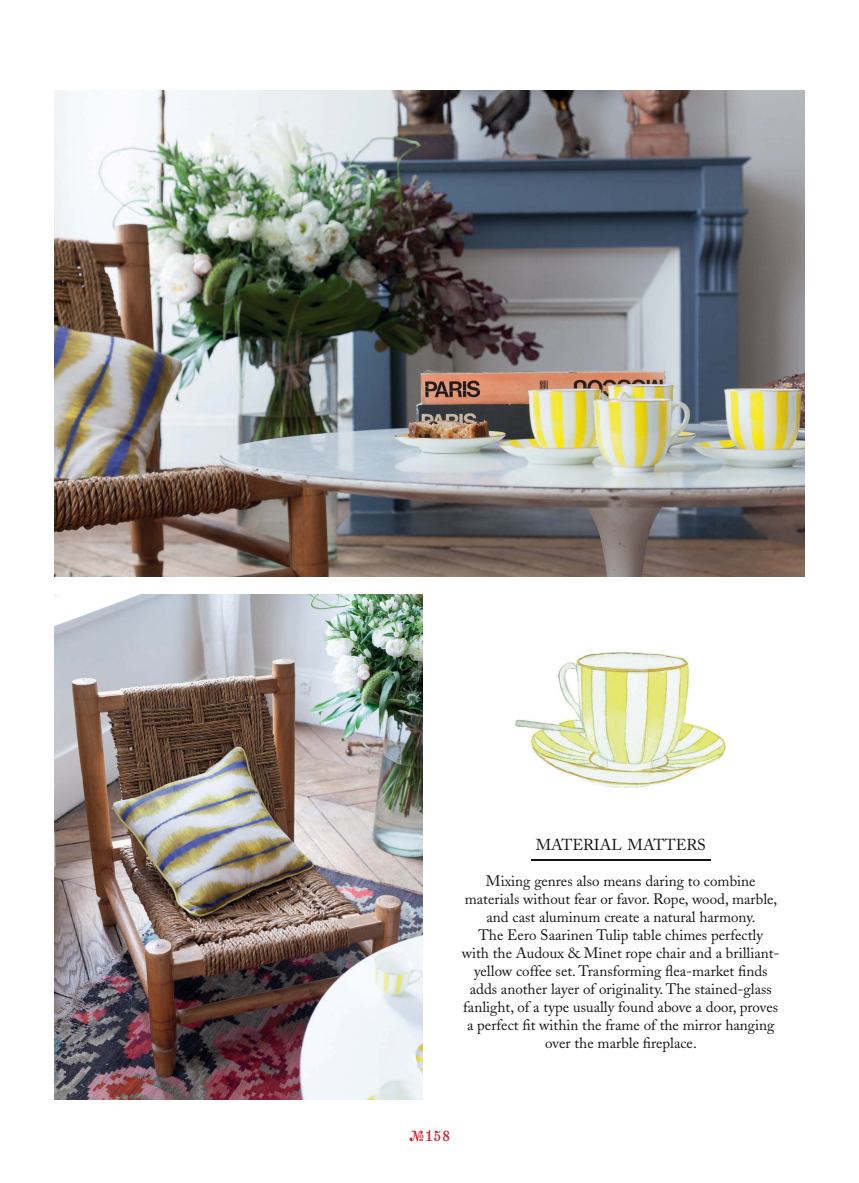
<style>
.page{position:relative;width:859px;height:1183px;background:#fff}
.page>*{position:absolute;margin:0;border:0;box-sizing:border-box;transform-origin:0 0}
.t1{font:15.75px "Adobe Caslon";color:#121517}
.t2{font:15px/18px "Adobe Caslon";color:#121517;text-align:center}
.t3{font:15px "Numbers Indicia";color:#d2232a}
</style>
<div class="page">
<img style="left:54px;top:594px;width:368px;height:504px">
<img style="left:54px;top:90px;width:751px;height:486px">
<img style="left:515px;top:651px;width:211px;height:137px">
<hr style="left:531px;top:858px;width:179px;height:2px;background:#121517">
<p class="t1" style="left:536px;top:837px;width:172px">MATERIAL MATTERS</p>
<p class="t2" style="left:462px;top:873px;width:319px">Mixing genres also means daring to combine materials without fear or favor. Rope, wood, marble, and cast aluminum create a natural harmony.<br>The Eero Saarinen Tulip table chimes perfectly<br>with the Audoux &amp; Minet rope chair and a brilliant&shy;yellow coffee set. Transforming flea-market finds adds another layer of originality. The stained-glass fanlight, of a type usually found above a door, proves a perfect fit within the frame of the mirror hanging over the marble fireplace.</p>
<p class="t3" style="left:409px;top:1128px;width:43px">\158</p>
</div>
